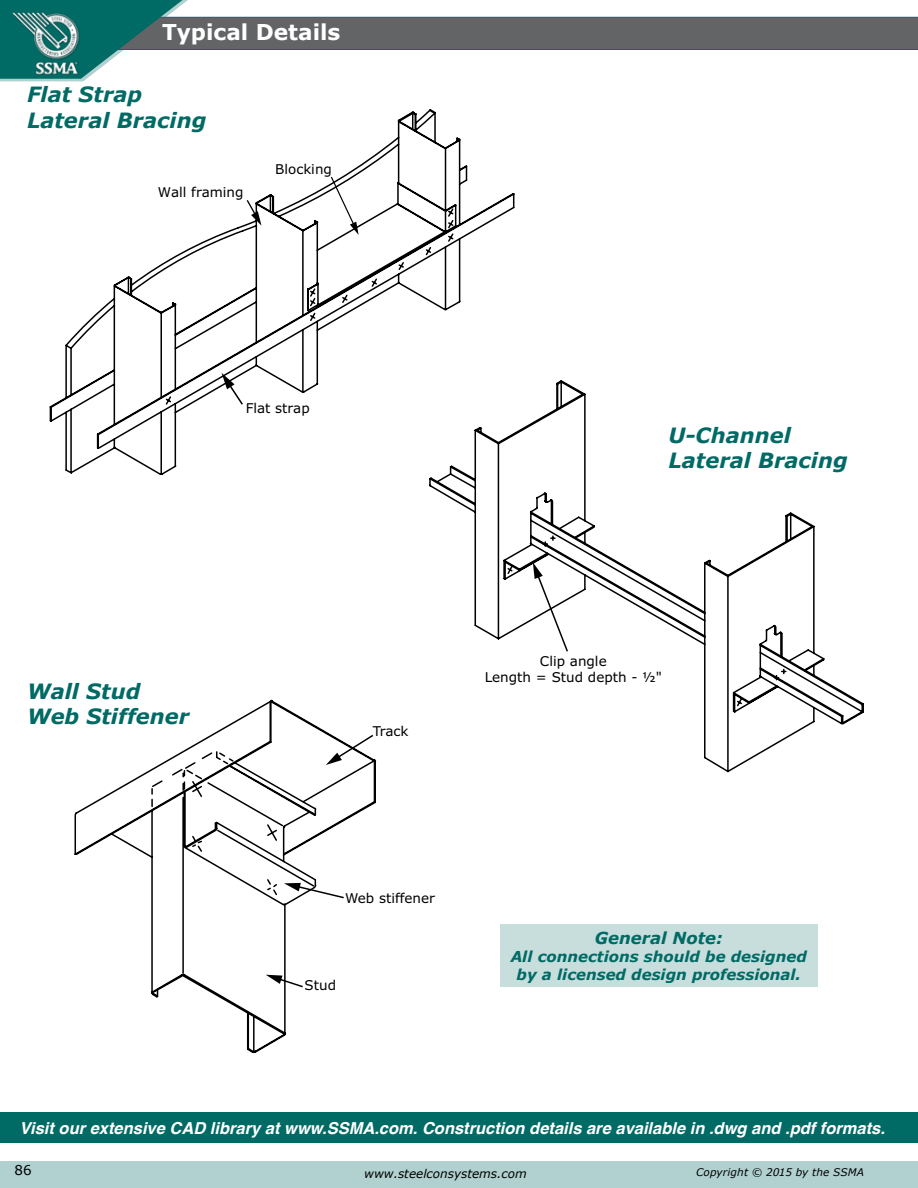
<style>
.page{position:relative;width:918px;height:1188px;background:#fff}
.page>*{position:absolute;margin:0;border:0;box-sizing:border-box;transform-origin:0 0}
.t1{font:700 21.75px "Verdana";color:#fff}
.t2{font:italic 700 21px/25.2px "Verdana";color:#006a65}
.t3{font:italic 700 16.5px "Helvetica";color:#fff}
.t4{font:italic 700 16.5px "Verdana";color:#006a65}
.t5{font:italic 700 15px/18px "Verdana";color:#006a65;text-align:center}
.t6{font:13.5px/16.2px "Verdana";color:#000;text-align:center}
.t7{font:italic 12px "Verdana";color:#000}
.t8{font:italic 10.5px "Verdana";letter-spacing:.01em;color:#000}
</style>
<div class="page">
<div style="left:0;top:1161px;width:918px;height:27px;background:#b0d1d0"></div>
<svg style="left:0;top:0;width:918px;height:82px"></svg>
<svg style="left:429px;top:380px;width:435px;height:392px"></svg>
<svg style="left:533px;top:562px;width:36px;height:91px"></svg>
<svg style="left:49px;top:124px;width:467px;height:352px"></svg>
<svg style="left:397px;top:109px;width:39px;height:15px"></svg>
<svg style="left:330px;top:175px;width:29px;height:60px"></svg>
<svg style="left:245px;top:198px;width:17px;height:28px"></svg>
<svg style="left:222px;top:373px;width:22px;height:33px"></svg>
<svg style="left:75px;top:769px;width:212px;height:284px"></svg>
<svg style="left:266px;top:975px;width:37px;height:14px"></svg>
<svg style="left:151px;top:700px;width:226px;height:207px"></svg>
<div style="left:500px;top:924px;width:318px;height:63px;background:#c7dedd"></div>
<div style="left:0;top:1112px;width:918px;height:31px;background:#006a65"></div>
<h1 class="t1" style="left:162px;top:18px;width:180px">Typical Details</h1>
<p class="t2" style="left:27px;top:82px;width:181px">Flat Strap<br>Lateral Bracing</p>
<p class="t6" style="left:158px;top:183px;width:87px">Wall framing</p>
<p class="t6" style="left:275px;top:161px;width:58px">Blocking</p>
<p class="t6" style="left:246px;top:400px;width:66px">Flat strap</p>
<p class="t2" style="left:669px;top:423px;width:181px">U-Channel<br>Lateral Bracing</p>
<p class="t2" style="left:27px;top:678px;width:164px">Wall Stud<br>Web Stiffener</p>
<p class="t6" style="left:373px;top:722px;width:37px">Track</p>
<p class="t6" style="left:485px;top:653px;width:179px">Clip angle<br>Length = Stud depth - ½"</p>
<p class="t6" style="left:345px;top:889px;width:91px">Web stiffener</p>
<p class="t6" style="left:305px;top:976px;width:33px">Stud</p>
<p class="t4" style="left:595px;top:927px;width:129px">General Note:</p>
<p class="t5" style="left:511px;top:948px;width:298px">All connections should be designed by a licensed design professional.</p>
<p class="t3" style="left:19px;top:1114px;width:867px">Visit our extensive CAD library at www.SSMA.com. Construction details are available in .dwg and .pdf formats.</p>
<p class="t6" style="left:15px;top:1162px;width:19px">86</p>
<p class="t7" style="left:364px;top:1166px;width:164px">www.steelconsystems.com</p>
<p class="t8" style="left:696px;top:1165px;width:170px">Copyright © 2015 by the SSMA</p>
</div>
